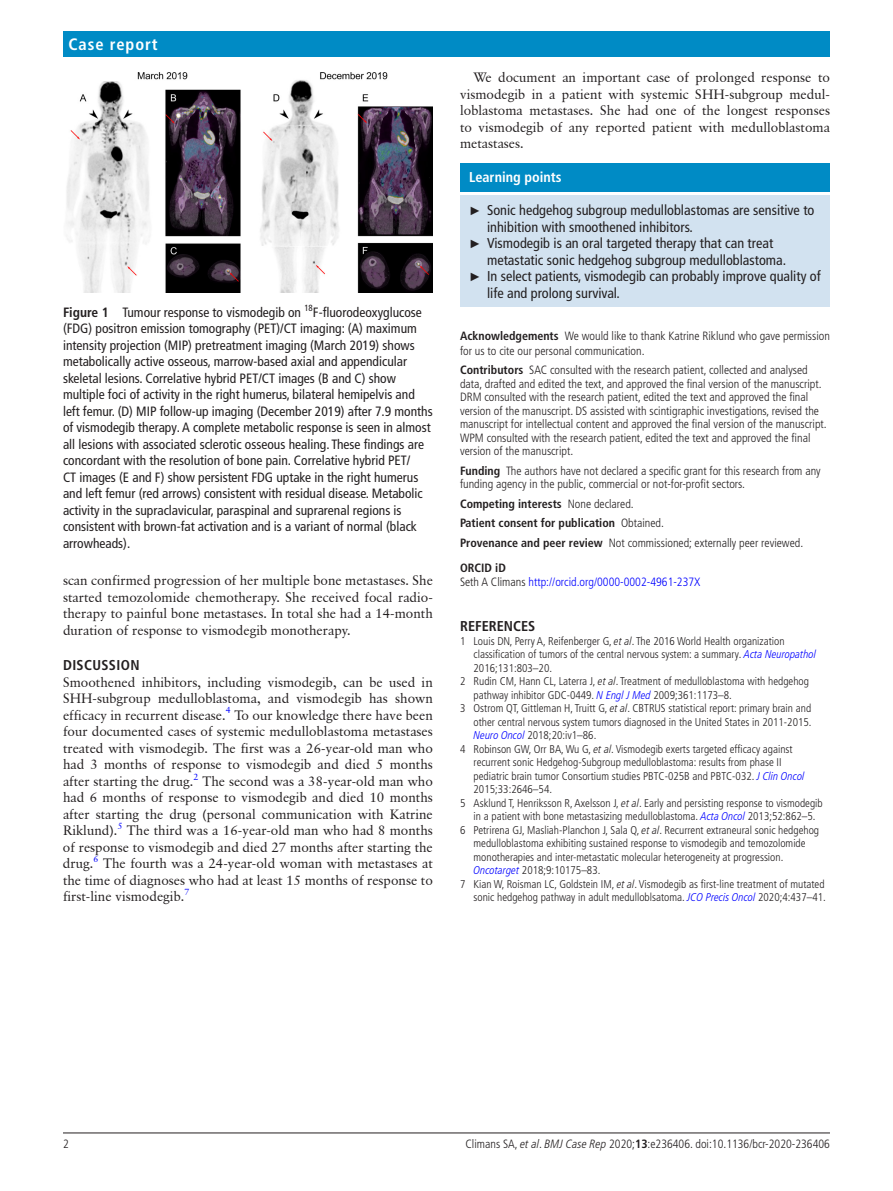
<style>
.page{position:relative;width:893px;height:1191px;background:#fff}
.page>*{position:absolute;margin:0;border:0;box-sizing:border-box;transform-origin:0 0}
.t1{font:700 condensed 16.5px "Frutiger LT Pro";letter-spacing:.055em;color:#fff}
.t2{font:condensed 14.25px "Frutiger LT Pro";color:#231f20}
.t3{font:700 condensed 14.25px "Frutiger LT Pro";color:#fff}
.t4{font:700 condensed 14.25px "Frutiger LT Pro";letter-spacing:.025em;color:#231f20}
.t5{font:700 condensed 14.25px "Frutiger LT Std";color:#231f20}
.t6{font:13.5px/16.5px "Classical Garamond BT";color:#231f20;text-align:justify}
.t7{font:condensed 13.5px/16.5px "Frutiger LT Pro";color:#231f20}
.t8{font:300 condensed 12px/13.5px "Frutiger LT Pro";color:#231f20}
.t9{font:700 condensed 12px/19.5px "Frutiger LT Pro";color:#231f20}
.t10{font:300 condensed 12px/13.5px "Frutiger LT Pro";color:#00f}
.t11{font:300 condensed 11.25px "Frutiger LT Pro";color:#231f20}
.s1{font-weight:700}
.s2{font-family:"Arial";font-stretch:normal;font-size:12px}
.s3{font-weight:300}
.s4{font-weight:700;color:#231f20}
.s5{color:#231f20}
.s6{font-style:italic}
.s7{font-style:italic;color:#00f}
</style>
<div class="page">
<hr style="left:63px;top:1132px;width:767px;height:1px;background:#231f20">
<div style="left:63px;top:31px;width:767px;height:25px;background:#008bc5"></div>
<div style="left:460px;top:163px;width:370px;height:28px;background:#008bc5"></div>
<div style="left:460px;top:195px;width:370px;height:112px;background:#d2e2f0"></div>
<img style="left:66px;top:72px;width:367px;height:221px">
<h1 class="t1" style="left:69px;top:34px;width:91px">Case report</h1>
<p class="t7" style="left:63px;top:304px;width:371px"><span class="s1">Figure 1</span> Tumour response to vismodegib on <sup>18</sup>F-fluorodeoxyglucose (FDG) positron emission tomography (PET)/CT imaging: (A) maximum intensity projection (MIP) pretreatment imaging (March 2019) shows metabolically active osseous, marrow-based axial and appendicular skeletal lesions. Correlative hybrid PET/CT images (B and C) show multiple foci of activity in the right humerus, bilateral hemipelvis and left femur. (D) MIP follow-up imaging (December 2019) after 7.9 months of vismodegib therapy. A complete metabolic response is seen in almost all lesions with associated sclerotic osseous healing. These findings are concordant with the resolution of bone pain. Correlative hybrid PET/<br>CT images (E and F) show persistent FDG uptake in the right humerus and left femur (red arrows) consistent with residual disease. Metabolic activity in the supraclavicular, paraspinal and suprarenal regions is consistent with brown-fat activation and is a variant of normal (black arrowheads).</p>
<p class="t6" style="left:63px;top:572px;width:371px">scan confirmed progression of her multiple bone metastases. She started temozolomide chemotherapy. She received focal radio&shy;therapy to painful bone metastases. In total she had a 14-month duration of response to vismodegib monotherapy.</p>
<p class="t4" style="left:63px;top:656px;width:78px">DISCUSSION</p>
<p class="t6" style="left:63px;top:673px;width:371px">Smoothened inhibitors, including vismodegib, can be used in SHH-subgroup medulloblastoma, and vismodegib has shown efficacy in recurrent disease.<sup>4</sup> To our knowledge there have been four documented cases of systemic medulloblastoma metastases treated with vismodegib. The first was a 26-year-old man who had 3 months of response to vismodegib and died 5 months after starting the drug.<sup>2</sup> The second was a 38-year-old man who had 6 months of response to vismodegib and died 10 months after starting the drug (personal communication with Katrine Riklund).<sup>5</sup> The third was a 16-year-old man who had 8 months of response to vismodegib and died 27 months after starting the drug.<sup>6</sup> The fourth was a 24-year-old woman with metastases at the time of diagnoses who had at least 15 months of response to first-line vismodegib.<sup>7</sup></p>
<p class="t6" style="left:460px;top:69px;width:371px;text-indent:14px">We document an important case of prolonged response to vismodegib in a patient with systemic SHH-subgroup medul&shy;loblastoma metastases. She had one of the longest responses to vismodegib of any reported patient with medulloblastoma metastases.</p>
<p class="t3" style="left:469px;top:169px;width:94px">Learning points</p>
<p class="t2" style="left:469px;top:202px;width:347px"><span class="s2">►</span> Sonic hedgehog subgroup medulloblastomas are sensitive to</p>
<p class="t2" style="left:487px;top:218px;width:207px">inhibition with smoothened inhibitors.</p>
<p class="t2" style="left:469px;top:235px;width:306px"><span class="s2">►</span> Vismodegib is an oral targeted therapy that can treat</p>
<p class="t2" style="left:487px;top:251px;width:301px">metastatic sonic hedgehog subgroup medulloblastoma.</p>
<p class="t2" style="left:469px;top:268px;width:353px"><span class="s2">►</span> In select patients, vismodegib can probably improve quality of</p>
<p class="t2" style="left:487px;top:284px;width:134px">life and prolong survival.</p>
<p class="t8" style="left:460px;top:328px;width:371px;line-height:15px"><span class="s1">Acknowledgements</span> We would like to thank Katrine Riklund who gave permission for us to cite our personal communication.</p>
<p class="t8" style="left:460px;top:363px;width:368px"><span class="s1">Contributors</span> SAC consulted with the research patient, collected and analysed data, drafted and edited the text, and approved the final version of the manuscript.<br>DRM consulted with the research patient, edited the text and approved the final version of the manuscript. DS assisted with scintigraphic investigations, revised the manuscript for intellectual content and approved the final version of the manuscript.<br>WPM consulted with the research patient, edited the text and approved the final version of the manuscript.</p>
<p class="t8" style="left:460px;top:464px;width:362px"><span class="s1">Funding</span> The authors have not declared a specific grant for this research from any funding agency in the public, commercial or not-for-profit sectors.</p>
<p class="t9" style="left:460px;top:494px;width:345px">Competing interests <span class="s3">None declared.<br></span>Patient consent for publication <span class="s3">Obtained.<br></span>Provenance and peer review <span class="s3">Not commissioned; externally peer reviewed.</span></p>
<p class="t10" style="left:460px;top:561px;width:242px"><span class="s4">ORCID iD<br></span><span class="s5">Seth A Climans</span> http://orcid.org/0000-0002-4961-237X</p>
<p class="t5" style="left:460px;top:617px;width:77px">REFERENCES</p>
<p class="t11" style="left:460px;top:634px;width:326px">1 Louis DN, Perry A, Reifenberger G, <span class="s6">et al</span>. The 2016 World Health organization</p>
<p class="t11" style="left:474px;top:647px;width:344px">classification of tumors of the central nervous system: a summary. <span class="s7">Acta Neuropathol</span></p>
<p class="t11" style="left:474px;top:661px;width:80px">2016;131:803–20.</p>
<p class="t11" style="left:460px;top:674px;width:350px">2 Rudin CM, Hann CL, Laterra J, <span class="s6">et al</span>. Treatment of medulloblastoma with hedgehog</p>
<p class="t11" style="left:474px;top:688px;width:260px">pathway inhibitor GDC-0449. <span class="s7">N Engl J Med</span> 2009;361:1173–8.</p>
<p class="t11" style="left:460px;top:701px;width:353px">3 Ostrom QT, Gittleman H, Truitt G, <span class="s6">et al</span>. CBTRUS statistical report: primary brain and</p>
<p class="t11" style="left:474px;top:715px;width:340px">other central nervous system tumors diagnosed in the United States in 2011-2015.</p>
<p class="t11" style="left:474px;top:728px;width:124px"><span class="s7">Neuro Oncol</span> 2018;20:iv1–86.</p>
<p class="t11" style="left:460px;top:742px;width:334px">4 Robinson GW, Orr BA, Wu G, <span class="s6">et al</span>. Vismodegib exerts targeted efficacy against</p>
<p class="t11" style="left:474px;top:755px;width:309px">recurrent sonic Hedgehog-Subgroup medulloblastoma: results from phase II</p>
<p class="t11" style="left:474px;top:769px;width:332px">pediatric brain tumor Consortium studies PBTC-025B and PBTC-032. <span class="s7">J Clin Oncol</span></p>
<p class="t11" style="left:474px;top:782px;width:80px">2015;33:2646–54.</p>
<p class="t11" style="left:460px;top:796px;width:364px">5 Asklund T, Henriksson R, Axelsson J, <span class="s6">et al</span>. Early and persisting response to vismodegib</p>
<p class="t11" style="left:474px;top:809px;width:343px">in a patient with bone metastasizing medulloblastoma. <span class="s7">Acta Oncol</span> 2013;52:862–5.</p>
<p class="t11" style="left:460px;top:823px;width:361px">6 Petrirena GJ, Masliah-Planchon J, Sala Q, <span class="s6">et al</span>. Recurrent extraneural sonic hedgehog</p>
<p class="t11" style="left:474px;top:836px;width:334px">medulloblastoma exhibiting sustained response to vismodegib and temozolomide</p>
<p class="t11" style="left:474px;top:850px;width:311px">monotherapies and inter-metastatic molecular heterogeneity at progression.</p>
<p class="t11" style="left:474px;top:863px;width:128px"><span class="s7">Oncotarget</span> 2018;9:10175–83.</p>
<p class="t11" style="left:460px;top:877px;width:366px">7 Kian W, Roisman LC, Goldstein IM, <span class="s6">et al</span>. Vismodegib as first-line treatment of mutated</p>
<p class="t11" style="left:474px;top:890px;width:354px">sonic hedgehog pathway in adult medulloblsatoma. <span class="s7">JCO Precis Oncol</span> 2020;4:437–41.</p>
<p class="t8" style="left:63px;top:1136px;width:7px">2</p>
<p class="t8" style="left:466px;top:1136px;width:366px">Climans SA, <span class="s6">et al</span>. <span class="s6">BMJ Case Rep</span> 2020;<span class="s1">13</span>:e236406. doi:10.1136/bcr-2020-236406</p>
</div>
